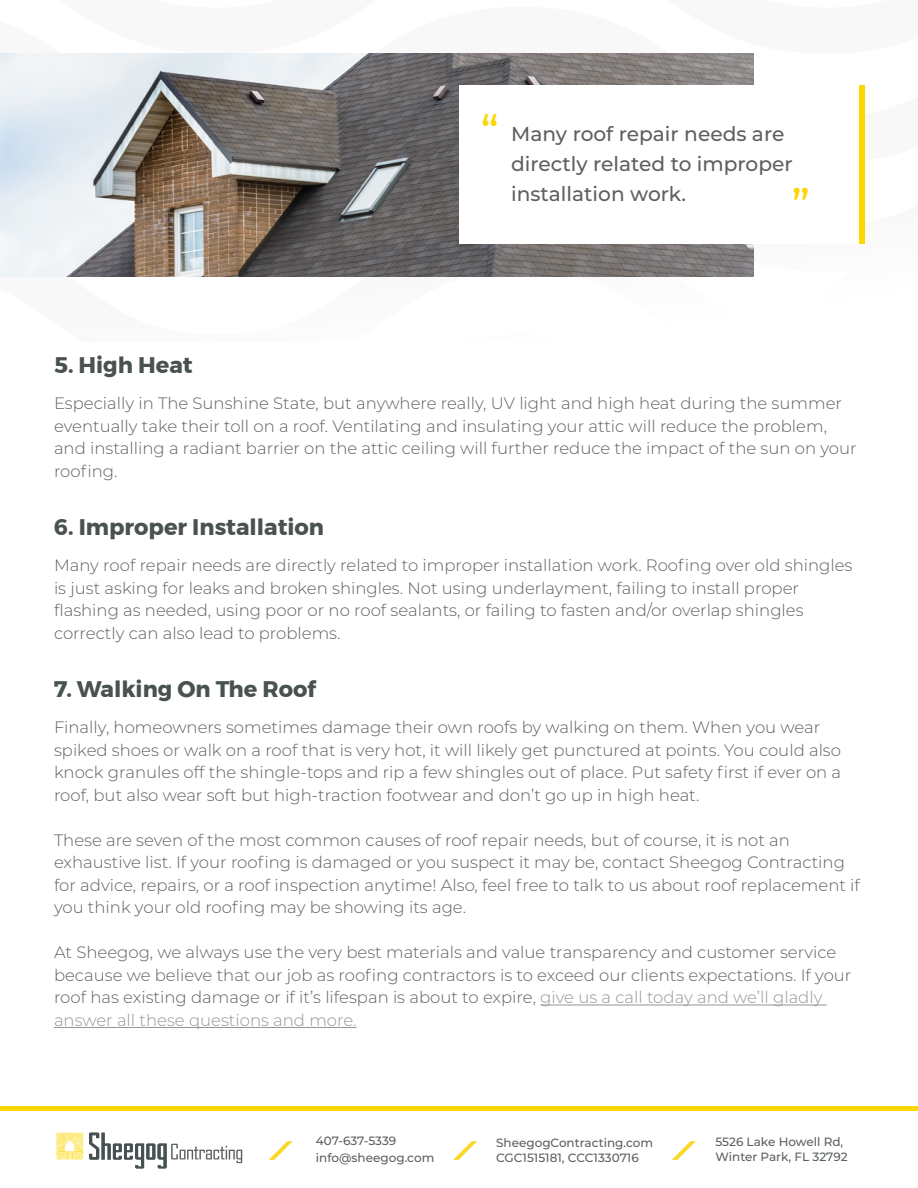
<style>
.page{position:relative;width:918px;height:1188px;background:#fff}
.page>*{position:absolute;margin:0;border:0;box-sizing:border-box;transform-origin:0 0}
.t1{font:500 43.2px "Montserrat";color:#fed700}
.t2{font:700 22.5px "Montserrat";color:#495251}
.t3{font:500 20.1px/30px "Montserrat";color:#5d6060}
.t4{font:300 16.5px/22.5px "Montserrat";color:#5d6060}
.t5{font:500 12px/15px "Montserrat";color:#5b6060}
.t6{font:500 12px "Montserrat";color:#5c605e}
.s1{color:#939598}
</style>
<div class="page">
<hr style="left:0;top:1106px;width:918px;height:4px;background:#fed700">
<svg style="left:453px;top:1141px;width:24px;height:19px"></svg>
<svg style="left:269px;top:1141px;width:24px;height:19px"></svg>
<svg style="left:672px;top:1141px;width:24px;height:19px"></svg>
<svg style="left:56px;top:1133px;width:186px;height:35px"></svg>
<hr style="left:540px;top:1005px;width:287px;height:1px;background:#939598">
<hr style="left:54px;top:1027px;width:303px;height:1px;background:#939598">
<img style="left:0;top:53px;width:754px;height:223px">
<div style="left:858px;top:85px;width:7px;height:159px;background:#fed700"></div>
<div style="left:459px;top:85px;width:399px;height:159px;background:#fff"></div>
<h1 class="t1" style="left:481px;top:101px;width:19px">“</h1>
<p class="t3" style="left:511px;top:118px;width:283px">Many roof repair needs are directly related to improper installation work.</p>
<h1 class="t1" style="left:792px;top:175px;width:19px">”</h1>
<h2 class="t2" style="left:54px;top:347px;width:140px">5. High Heat</h2>
<p class="t4" style="left:54px;top:392px;width:804px">Especially in The Sunshine State, but anywhere really, UV light and high heat during the summer eventually take their toll on a roof. Ventilating and insulating your attic will reduce the problem, and installing a radiant barrier on the attic ceiling will further reduce the impact of the sun on your roofing.</p>
<h2 class="t2" style="left:54px;top:509px;width:272px">6. Improper Installation</h2>
<p class="t4" style="left:54px;top:554px;width:800px">Many roof repair needs are directly related to improper installation work. Roofing over old shingles is just asking for leaks and broken shingles. Not using underlayment, failing to install proper flashing as needed, using poor or no roof sealants, or failing to fasten and/or overlap shingles correctly can also lead to problems.</p>
<h2 class="t2" style="left:54px;top:671px;width:264px">7. Walking On The Roof</h2>
<p class="t4" style="left:54px;top:716px;width:789px">Finally, homeowners sometimes damage their own roofs by walking on them. When you wear spiked shoes or walk on a roof that is very hot, it will likely get punctured at points. You could also knock granules off the shingle-tops and rip a few shingles out of place. Put safety first if ever on a roof, but also wear soft but high-traction footwear and don’t go up in high heat.</p>
<p class="t4" style="left:54px;top:828px;width:808px">These are seven of the most common causes of roof repair needs, but of course, it is not an exhaustive list. If your roofing is damaged or you suspect it may be, contact Sheegog Contracting for advice, repairs, or a roof inspection anytime! Also, feel free to talk to us about roof replacement if you think your old roofing may be showing its age.</p>
<p class="t4" style="left:54px;top:941px;width:799px">At Sheegog, we always use the very best materials and value transparency and customer service because we believe that our job as roofing contractors is to exceed our clients expectations. If your roof has existing damage or if it’s lifespan is about to expire, <span class="s1">give us a call today and we’ll gladly answer all these questions and more.</span></p>
<p class="t5" style="left:316px;top:1133px;width:82px">407-637-5339</p>
<p class="t5" style="left:716px;top:1134px;width:134px">5526 Lake Howell Rd,<br>Winter Park, FL 32792</p>
<p class="t5" style="left:496px;top:1135px;width:159px">SheegogContracting.com</p>
<p class="t5" style="left:316px;top:1149px;width:120px">info@sheegog.com</p>
<p class="t6" style="left:496px;top:1149px;width:144px">CGC1515181, CCC1330716</p>
</div>
